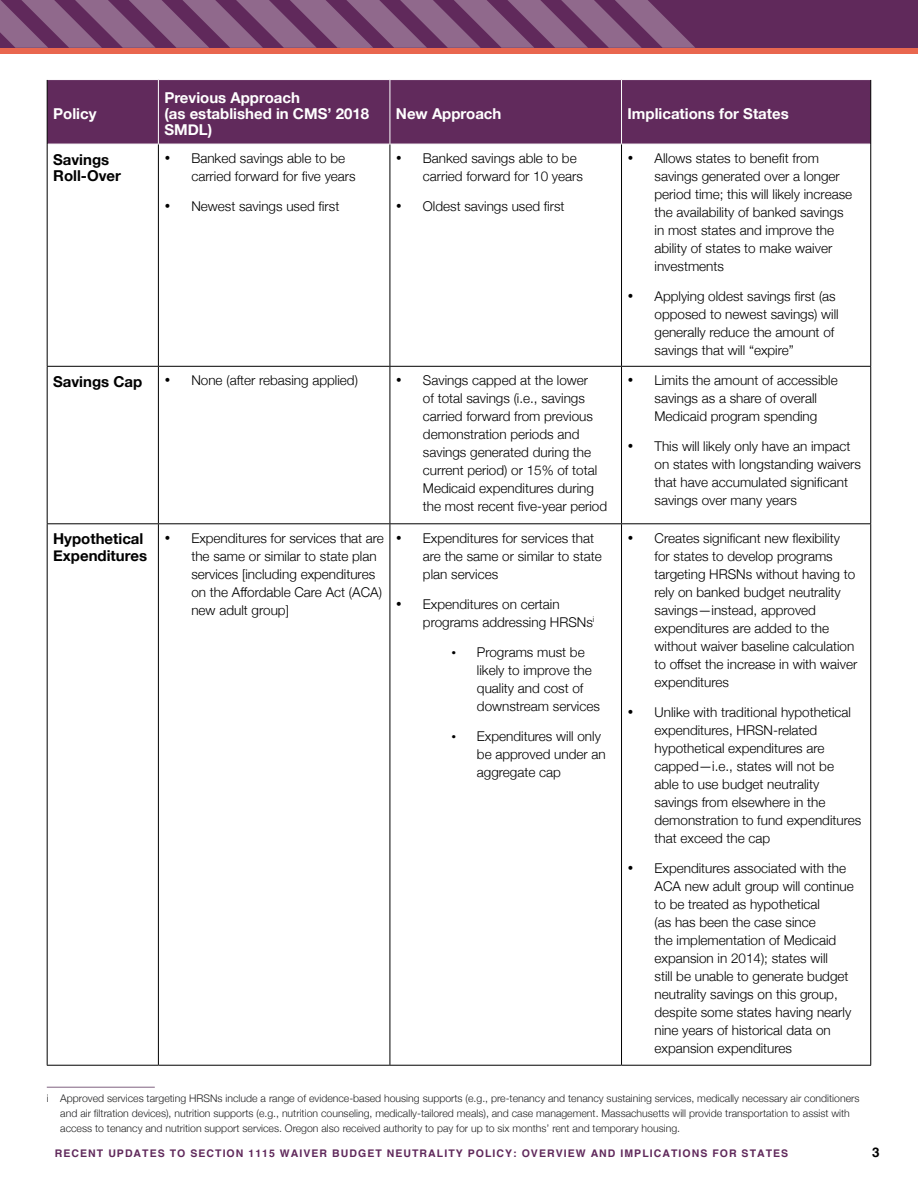
<style>
.page{position:relative;width:918px;height:1188px;background:#fff}
.page>*{position:absolute;margin:0;border:0;box-sizing:border-box;transform-origin:0 0}
.t1{font:700 15px/16.2px "Helvetica Neue";color:#fff}
.t2{font:700 15px/16.2px "Helvetica Neue";color:#000}
.t3{font:300 13.5px/18px "Helvetica Neue";color:#000}
.t4{font:700 13.5px "Helvetica";color:#000}
.t5{font:300 10.5px/15px "Helvetica Neue";color:#222223}
.t6{font:700 10.5px "Helvetica";letter-spacing:.1em;color:#60295b}
.s1{font-family:"Courier New";font-weight:400}
</style>
<div class="page">
<div style="left:0;top:0;width:918px;height:49px;background:#60295b"></div>
<div style="left:0;top:48px;width:918px;height:5px;background:#e9674f"></div>
<svg style="left:0;top:0;width:695px;height:48px"></svg>
<div style="left:48px;top:80px;width:822px;height:64px;background:#612a5c"></div>
<hr style="left:158px;top:80px;width:1px;height:64px;background:#fff">
<hr style="left:390px;top:80px;width:1px;height:64px;background:#fff">
<hr style="left:621px;top:80px;width:1px;height:64px;background:#fff">
<hr style="left:47px;top:80px;width:1px;height:64px;background:#000">
<hr style="left:870px;top:80px;width:1px;height:64px;background:#000">
<hr style="left:47px;top:144px;width:1px;height:222px;background:#000">
<hr style="left:47px;top:366px;width:111px;height:1px;background:#000">
<hr style="left:47px;top:367px;width:1px;height:156px;background:#000">
<hr style="left:47px;top:523px;width:111px;height:1px;background:#000">
<hr style="left:47px;top:524px;width:1px;height:541px;background:#000">
<hr style="left:158px;top:144px;width:1px;height:222px;background:#000">
<hr style="left:158px;top:366px;width:232px;height:1px;background:#000">
<hr style="left:158px;top:367px;width:1px;height:156px;background:#000">
<hr style="left:158px;top:523px;width:232px;height:1px;background:#000">
<hr style="left:158px;top:524px;width:1px;height:541px;background:#000">
<hr style="left:390px;top:144px;width:1px;height:222px;background:#000">
<hr style="left:390px;top:366px;width:232px;height:1px;background:#000">
<hr style="left:390px;top:367px;width:1px;height:156px;background:#000">
<hr style="left:390px;top:523px;width:232px;height:1px;background:#000">
<hr style="left:390px;top:524px;width:1px;height:541px;background:#000">
<hr style="left:621px;top:144px;width:1px;height:222px;background:#000">
<hr style="left:870px;top:144px;width:1px;height:222px;background:#000">
<hr style="left:622px;top:366px;width:249px;height:1px;background:#000">
<hr style="left:621px;top:367px;width:1px;height:156px;background:#000">
<hr style="left:870px;top:367px;width:1px;height:156px;background:#000">
<hr style="left:622px;top:523px;width:249px;height:1px;background:#000">
<hr style="left:621px;top:524px;width:1px;height:541px;background:#000">
<hr style="left:870px;top:524px;width:1px;height:541px;background:#000">
<hr style="left:47px;top:1065px;width:111px;height:1px;background:#000">
<hr style="left:158px;top:1065px;width:232px;height:1px;background:#000">
<hr style="left:390px;top:1065px;width:232px;height:1px;background:#000">
<hr style="left:622px;top:1065px;width:249px;height:1px;background:#000">
<hr style="left:47px;top:1087px;width:108px;height:1px;background:#806181">
<p class="t1" style="left:53px;top:106px;width:45px">Policy</p>
<p class="t1" style="left:164px;top:90px;width:206px">Previous Approach<br>(as established in CMS’ 2018<br>SMDL)</p>
<p class="t2" style="left:53px;top:152px;width:69px">Savings<br>Roll-Over</p>
<p class="t3" style="left:191px;top:148px;width:166px;text-indent:-27px">• Banked savings able to be carried forward for five years</p>
<p class="t3" style="left:164px;top:196px;width:177px">• Newest savings used first</p>
<p class="t1" style="left:396px;top:106px;width:107px">New Approach</p>
<p class="t1" style="left:628px;top:106px;width:163px">Implications for States</p>
<p class="t3" style="left:423px;top:148px;width:162px;text-indent:-27px">• Banked savings able to be carried forward for 10 years</p>
<p class="t3" style="left:396px;top:196px;width:170px">• Oldest savings used first</p>
<p class="t3" style="left:655px;top:148px;width:199px;text-indent:-27px">• Allows states to benefit from savings generated over a longer period time; this will likely increase the availability of banked savings in most states and improve the ability of states to make waiver investments</p>
<p class="t3" style="left:655px;top:286px;width:186px;text-indent:-27px">• Applying oldest savings first (as opposed to newest savings) will generally reduce the amount of savings that will “expire”</p>
<p class="t2" style="left:53px;top:374px;width:91px">Savings Cap</p>
<p class="t3" style="left:164px;top:371px;width:195px">• None (after rebasing applied)</p>
<p class="t3" style="left:423px;top:371px;width:186px;text-indent:-27px">• Savings capped at the lower<br>of total savings (i.e., savings carried forward from previous demonstration periods and savings generated during the current period) or 15% of total<br>Medicaid expenditures during the most recent five-year period</p>
<p class="t3" style="left:628px;top:371px;width:212px;text-align:center">• Limits the amount of accessible savings as a share of overall<br>Medicaid program spending</p>
<p class="t3" style="left:655px;top:437px;width:208px;text-indent:-27px">• This will likely only have an impact on states with longstanding waivers that have accumulated significant savings over many years</p>
<p class="t3" style="left:655px;top:528px;width:204px;text-indent:-27px">• Creates significant new flexibility for states to develop programs targeting HRSNs without having to rely on banked budget neutrality savings—instead, approved expenditures are added to the without waiver baseline calculation to offset the increase in with waiver expenditures</p>
<p class="t3" style="left:655px;top:702px;width:208px;text-indent:-27px">• Unlike with traditional hypothetical expenditures, HRSN-related hypothetical expenditures are capped—i.e., states will not be able to use budget neutrality savings from elsewhere in the demonstration to fund expenditures that exceed the cap</p>
<p class="t3" style="left:655px;top:858px;width:201px;text-indent:-27px">• Expenditures associated with the<br>ACA new adult group will continue to be treated as hypothetical<br>(as has been the case since<br>the implementation of Medicaid expansion in 2014); states will<br>still be unable to generate budget neutrality savings on this group, despite some states having nearly nine years of historical data on expansion expenditures</p>
<p class="t5" style="left:60px;top:1090px;width:801px;text-indent:-14px">i Approved services targeting HRSNs include a range of evidence-based housing supports (e.g., pre-tenancy and tenancy sustaining services, medically necessary air conditioners and air filtration devices), nutrition supports (e.g., nutrition counseling, medically-tailored meals), and case management. Massachusetts will provide transportation to assist with access to tenancy and nutrition support services. Oregon also received authority to pay for up to six months’ rent and temporary housing.</p>
<p class="t2" style="left:53px;top:531px;width:95px">Hypothetical<br>Expenditures</p>
<p class="t3" style="left:191px;top:528px;width:194px;text-indent:-27px">• Expenditures for services that are the same or similar to state plan services [including expenditures on the Affordable Care Act (ACA) new adult group]</p>
<p class="t3" style="left:423px;top:528px;width:180px;text-indent:-27px">• Expenditures for services that are the same or similar to state plan services</p>
<p class="t3" style="left:423px;top:594px;width:173px;text-indent:-27px">• Expenditures on certain programs addressing HRSNs<sup>i</sup></p>
<p class="t3" style="left:477px;top:642px;width:125px;text-indent:-27px"><span class="s1">•</span> Programs must be likely to improve the quality and cost of downstream services</p>
<p class="t3" style="left:477px;top:726px;width:130px;text-indent:-27px"><span class="s1">•</span> Expenditures will only be approved under an aggregate cap</p>
<p class="t6" style="left:55px;top:1147px;width:735px">RECENT UPDATES TO SECTION 1115 WAIVER BUDGET NEUTRALITY POLICY: OVERVIEW AND IMPLICATIONS FOR STATES</p>
<p class="t4" style="left:872px;top:1144px;width:9px">3</p>
</div>
